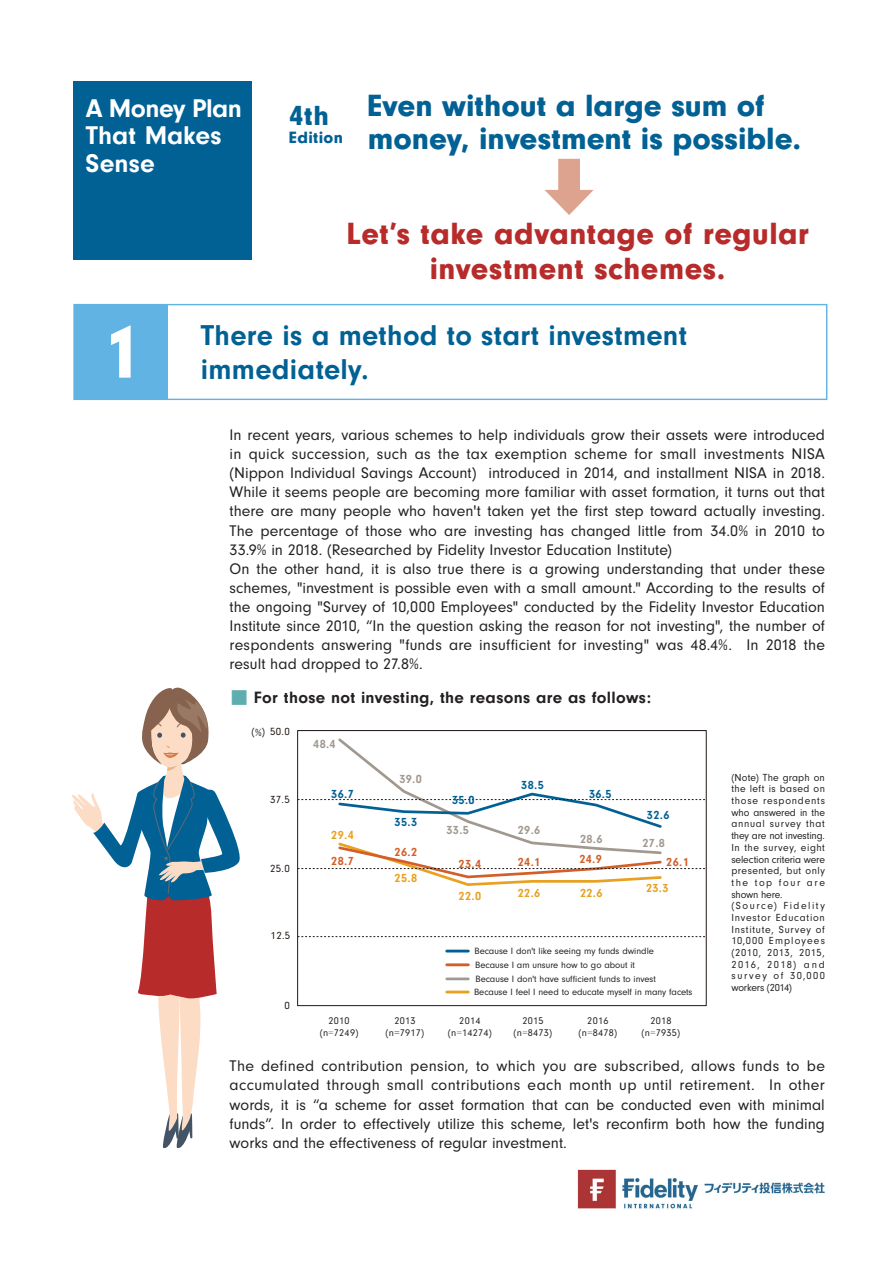
<style>
.page{position:relative;width:893px;height:1263px;background:#fff}
.page>*{position:absolute;margin:0;border:0;box-sizing:border-box;transform-origin:0 0}
.t1{font:900 76.5px "Neuzeit Gro";color:#fff}
.t2{font:900 31.95px/33px "Neuzeit Gro";color:#016194}
.t3{font:900 31.95px/35.1px "Neuzeit Gro";letter-spacing:.02em;color:#b72b2a;text-align:center}
.t4{font:700 29.7px "Neuzeit Gro";letter-spacing:.01em;color:#016194}
.t5{font:900 28.65px "Neuzeit Gro";color:#016194}
.t6{font:700 26.55px/27.6px "Neuzeit Gro";letter-spacing:-.005em;color:#fff}
.t7{font:700 16.95px "Neuzeit Gro";letter-spacing:.02em;color:#231f20}
.t8{font:900 16.95px "Neuzeit Gro";letter-spacing:.02em;color:#016194}
.t9{font:15.9px/19.2px "Neuzeit Gro";color:#231f20}
.t10{font:700 12.15px "Neuzeit Gro";letter-spacing:.03em;color:#a19990}
.t11{font:700 12.15px "Neuzeit Gro";letter-spacing:.03em;color:#016194}
.t12{font:700 12.15px "Neuzeit Gro";letter-spacing:.03em;color:#e8a121}
.t13{font:700 12.15px "Neuzeit Gro";letter-spacing:.03em;color:#d25f27}
.t14{font:10.8px "Neuzeit Gro";letter-spacing:.03em;color:#211814}
.t15{font:10.65px/11.7px "Neuzeit Gro";letter-spacing:.055em;color:#231f20}
.t16{font:10.2px/12.1px "Neuzeit Gro";letter-spacing:.03em;color:#231f20;text-align:center}
.t17{font:9.45px "Neuzeit Gro";color:#231f20}
.s1{font-family:"Shin Go Pro";font-weight:500;color:#5eadaf}
.s2{color:#231f20}
.s3{font-weight:300}
</style>
<div class="page">
<img style="left:577px;top:1169px;width:248px;height:40px">
<div style="left:73px;top:81px;width:179px;height:178px;background:#016194"></div>
<div style="left:73px;top:304px;width:754px;height:96px;border:1px solid #61b3e4"></div>
<div style="left:74px;top:305px;width:94px;height:94px;background:#61b3e4"></div>
<svg style="left:545px;top:159px;width:49px;height:56px"></svg>
<svg style="left:72px;top:687px;width:168px;height:462px"></svg>
<svg style="left:299px;top:936px;width:406px;height:1px"></svg>
<svg style="left:299px;top:738px;width:406px;height:148px"></svg>
<div style="left:297px;top:730px;width:410px;height:276px;border:1px solid #211814"></div>
<hr style="left:447px;top:950px;width:21px;height:2px;background:#016194">
<hr style="left:447px;top:977px;width:21px;height:3px;background:#a19990">
<hr style="left:447px;top:963px;width:21px;height:3px;background:#d25f27">
<hr style="left:447px;top:990px;width:21px;height:3px;background:#e8a121">
<h3 class="t6" style="left:86px;top:94px;width:158px">A Money Plan<br>That Makes<br>Sense</h3>
<h3 class="t5" style="left:289px;top:99px;width:41px">4th</h3>
<p class="t8" style="left:289px;top:128px;width:55px">Edition</p>
<h2 class="t2" style="left:368px;top:89px;width:435px">Even without a large sum of money, investment is possible.</h2>
<h2 class="t3" style="left:346px;top:216px;width:464px">Let’s take advantage of regular investment schemes.</h2>
<h1 class="t1" style="left:102px;top:309px;width:39px">1</h1>
<h3 class="t4" style="left:201px;top:319px;width:488px">There is a method to start investment</h3>
<h3 class="t4" style="left:201px;top:353px;width:169px">immediately.</h3>
<p class="t9" style="left:230px;top:425px;width:597px">In recent years, various schemes to help individuals grow their assets were introduced in quick succession, such as the tax exemption scheme for small investments NISA (Nippon Individual Savings Account) introduced in 2014, and installment NISA in 2018.<br>While it seems people are becoming more familiar with asset formation, it turns out that there are many people who haven't taken yet the first step toward actually investing.<br>The percentage of those who are investing has changed little from 34.0% in 2010 to 33.9% in 2018. (Researched by Fidelity Investor Education Institute)<br>On the other hand, it is also true there is a growing understanding that under these schemes, "investment is possible even with a small amount." According to the results of the ongoing "Survey of 10,000 Employees" conducted by the Fidelity Investor Education Institute since 2010, “In the question asking the reason for not investing", the number of respondents answering "funds are insufficient for investing" was 48.4%. In 2018 the result had dropped to 27.8%.</p>
<p class="t7" style="left:231px;top:688px;width:422px"><span class="s1">■</span> For those not investing, the reasons are as follows:</p>
<p class="t14" style="left:252px;top:726px;width:40px"><span class="s2">(</span>%<span class="s2">)</span> 50.0</p>
<p class="t14" style="left:270px;top:793px;width:21px">37.5</p>
<p class="t14" style="left:270px;top:862px;width:21px">25.0</p>
<p class="t14" style="left:271px;top:929px;width:21px">12.5</p>
<p class="t14" style="left:284px;top:1000px;width:7px">0</p>
<p class="t10" style="left:313px;top:737px;width:24px">48.4</p>
<p class="t11" style="left:331px;top:787px;width:24px">36.7</p>
<p class="t10" style="left:399px;top:772px;width:24px">39.0</p>
<p class="t11" style="left:452px;top:793px;width:24px">35.0</p>
<p class="t11" style="left:521px;top:778px;width:24px">38.5</p>
<p class="t11" style="left:589px;top:787px;width:24px">36.5</p>
<p class="t12" style="left:331px;top:828px;width:24px">29.4</p>
<p class="t13" style="left:331px;top:854px;width:24px">28.7</p>
<p class="t11" style="left:395px;top:815px;width:24px">35.3</p>
<p class="t13" style="left:395px;top:845px;width:24px">26.2</p>
<p class="t10" style="left:446px;top:823px;width:24px">33.5</p>
<p class="t10" style="left:518px;top:823px;width:24px">29.6</p>
<p class="t10" style="left:580px;top:832px;width:24px">28.6</p>
<p class="t11" style="left:647px;top:808px;width:24px">32.6</p>
<p class="t10" style="left:642px;top:836px;width:24px">27.8</p>
<p class="t13" style="left:459px;top:858px;width:24px">23.4</p>
<p class="t13" style="left:518px;top:855px;width:24px">24.1</p>
<p class="t13" style="left:579px;top:852px;width:24px">24.9</p>
<p class="t13" style="left:666px;top:855px;width:24px">26.1</p>
<p class="t12" style="left:395px;top:871px;width:24px">25.8</p>
<p class="t12" style="left:459px;top:889px;width:24px">22.0</p>
<p class="t12" style="left:518px;top:886px;width:24px">22.6</p>
<p class="t12" style="left:580px;top:886px;width:24px">22.6</p>
<p class="t12" style="left:646px;top:882px;width:24px">23.3</p>
<p class="t17" style="left:474px;top:946px;width:181px">Because I don't like seeing my funds dwindle</p>
<p class="t17" style="left:475px;top:973px;width:182px">Because I don't have sufficient funds to invest</p>
<p class="t17" style="left:475px;top:959px;width:161px">Because I am unsure how to go about it</p>
<p class="t17" style="left:474px;top:987px;width:220px">Because I feel I need to educate myself in many facets</p>
<p class="t16" style="left:320px;top:1014px;width:40px">2010 (n<span class="s3">=</span>7249)</p>
<p class="t16" style="left:386px;top:1014px;width:40px">2013 (n=7917)</p>
<p class="t16" style="left:448px;top:1014px;width:46px">2014 (n<span class="s3">=</span>14274)</p>
<p class="t16" style="left:514px;top:1014px;width:40px">2015 (n<span class="s3">=</span>8473)</p>
<p class="t16" style="left:578px;top:1014px;width:40px">2016 (n<span class="s3">=</span>8478)</p>
<p class="t16" style="left:642px;top:1014px;width:40px">2018 (n<span class="s3">=</span>7935)</p>
<p class="t15" style="left:731px;top:771px;width:95px">(Note) The graph on the left is based on those respondents who answered in the annual survey that they are not investing.<br>In the survey, eight selection criteria were presented, but only the top four are shown here. (Source) Fidelity<br>Investor Education<br>Institute, Survey of<br>10,000 Employees (2010, 2013, 2015,<br>2016, 2018) and survey of 30,000 workers (2014)</p>
<p class="t9" style="left:230px;top:1057px;width:597px;text-align:justify">The defined contribution pension, to which you are subscribed, allows funds to be accumulated through small contributions each month up until retirement. In other words, it is “a scheme for asset formation that can be conducted even with minimal funds”. In order to effectively utilize this scheme, let's reconfirm both how the funding works and the effectiveness of regular investment.</p>
</div>
